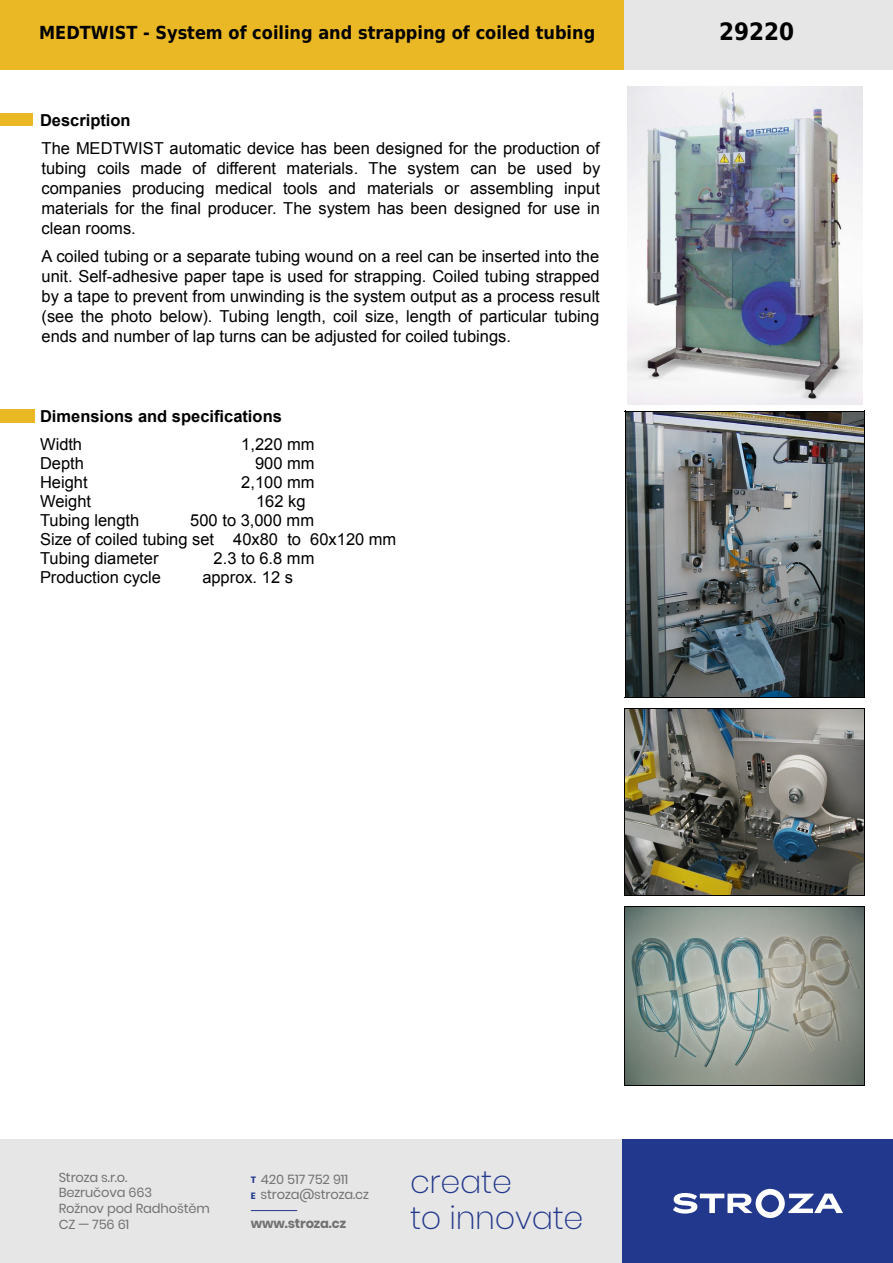
<style>
.page{position:relative;width:893px;height:1263px;background:#fff}
.page>*{position:absolute;margin:0;border:0;box-sizing:border-box;transform-origin:0 0}
.t1{font:200 31.8px/36px "Poppins";letter-spacing:-.01em;color:#22388c}
.t2{font:700 24px "DejaVu Sans Condensed";color:#000}
.t3{font:700 18px "DejaVu Sans Condensed";color:#000}
.t4{font:16.5px/19.8px "Arial";color:#000}
.t5{font:700 16.5px/27.9px "Arial";color:#000}
.t6{font:13.05px/15.6px "Poppins";letter-spacing:-.01em;color:#717271}
.t7{font:700 13.05px "Poppins";letter-spacing:-.01em;color:#717271}
.s1{font-weight:700}
.s2{font-weight:400}
.s3{font-weight:700;font-size:9.15px;color:#22388c}
</style>
<div class="page">
<div style="left:0;top:1140px;width:623px;height:123px;background:#e6e6e6"></div>
<div style="left:623px;top:1140px;width:270px;height:123px;background:#22388c"></div>
<svg style="left:673px;top:1189px;width:170px;height:29px"></svg>
<hr style="left:251px;top:1210px;width:46px;height:1px;background:#22388c">
<div style="left:1px;top:113px;width:32px;height:13px;background:#eab825"></div>
<div style="left:0;top:409px;width:34px;height:13px;background:#eab825"></div>
<div style="left:1px;top:0;width:624px;height:70px;background:#eab825"></div>
<hr style="left:1px;top:70px;width:624px;height:1px;background:#eab825">
<div style="left:625px;top:0;width:268px;height:70px;background:#e6e6e6"></div>
<hr style="left:625px;top:70px;width:268px;height:1px;background:#e6e6e6">
<img style="left:625px;top:709px;width:239px;height:185px">
<hr style="left:624px;top:708px;width:1px;height:187px;background:#000">
<hr style="left:864px;top:708px;width:1px;height:187px;background:#000">
<hr style="left:624px;top:708px;width:241px;height:1px;background:#000">
<hr style="left:624px;top:895px;width:241px;height:1px;background:#000">
<img style="left:625px;top:907px;width:239px;height:178px">
<hr style="left:624px;top:906px;width:1px;height:180px;background:#000">
<hr style="left:864px;top:906px;width:1px;height:180px;background:#000">
<hr style="left:624px;top:906px;width:241px;height:1px;background:#000">
<hr style="left:624px;top:1085px;width:241px;height:1px;background:#000">
<img style="left:626px;top:412px;width:238px;height:285px">
<hr style="left:625px;top:411px;width:1px;height:287px;background:#000">
<hr style="left:864px;top:411px;width:1px;height:287px;background:#000">
<hr style="left:625px;top:411px;width:240px;height:1px;background:#000">
<hr style="left:625px;top:697px;width:240px;height:1px;background:#000">
<img style="left:627px;top:86px;width:236px;height:319px">
<p class="t3" style="left:39px;top:25px;width:557px">MEDTWIST - System of coiling and strapping of coiled tubing</p>
<p class="t2" style="left:719px;top:12px;width:77px">29220</p>
<p class="t4" style="left:40px;top:108px;width:561px;line-height:27.9px"><span class="s1">Description<br></span>The MEDTWIST automatic device has been designed for the production of</p>
<p class="t4" style="left:42px;top:160px;width:560px;text-align:justify">tubing coils made of different materials. The system can be used by companies producing medical tools and materials or assembling input materials for the final producer. The system has been designed for use in clean rooms.</p>
<p class="t4" style="left:42px;top:248px;width:560px;text-align:justify">A coiled tubing or a separate tubing wound on a reel can be inserted into the unit. Self-adhesive paper tape is used for strapping. Coiled tubing strapped by a tape to prevent from unwinding is the system output as a process result (see the photo below). Tubing length, coil size, length of particular tubing ends and number of lap turns can be adjusted for coiled tubings.</p>
<p class="t5" style="left:40px;top:404px;width:243px">Dimensions and specifications<br><span class="s2">Width</span></p>
<p class="t4" style="left:241px;top:436px;width:75px">1,220 mm</p>
<p class="t4" style="left:40px;top:455px;width:46px">Depth</p>
<p class="t4" style="left:255px;top:455px;width:61px">900 mm</p>
<p class="t4" style="left:40px;top:474px;width:49px">Height</p>
<p class="t4" style="left:241px;top:474px;width:75px">2,100 mm</p>
<p class="t4" style="left:40px;top:493px;width:53px">Weight</p>
<p class="t4" style="left:256px;top:493px;width:51px">162 kg</p>
<p class="t4" style="left:40px;top:512px;width:101px">Tubing length</p>
<p class="t4" style="left:40px;top:512px;width:358px;line-height:18.9px;text-indent:150px">500 to 3,000 mm<br>Size of coiled tubing set 40x80 to 60x120 mm<br>Tubing diameter</p>
<p class="t4" style="left:214px;top:550px;width:102px">2.3 to 6.8 mm</p>
<p class="t4" style="left:40px;top:569px;width:122px">Production cycle</p>
<p class="t4" style="left:202px;top:569px;width:92px">approx. 12 s</p>
<p class="t6" style="left:59px;top:1169px;width:153px">Stroza s.r.o.<br>Bezručova 663<br>Rožnov pod Radhoštěm<br>CZ — 756 61</p>
<p class="t6" style="left:251px;top:1171px;width:120px"><span class="s3">t</span> 420 517 752 911<br><span class="s3">e</span> stroza@stroza.cz</p>
<p class="t7" style="left:251px;top:1216px;width:97px">www.stroza.cz</p>
<h1 class="t1" style="left:410px;top:1164px;width:175px">create<br>to innovate</h1>
</div>
